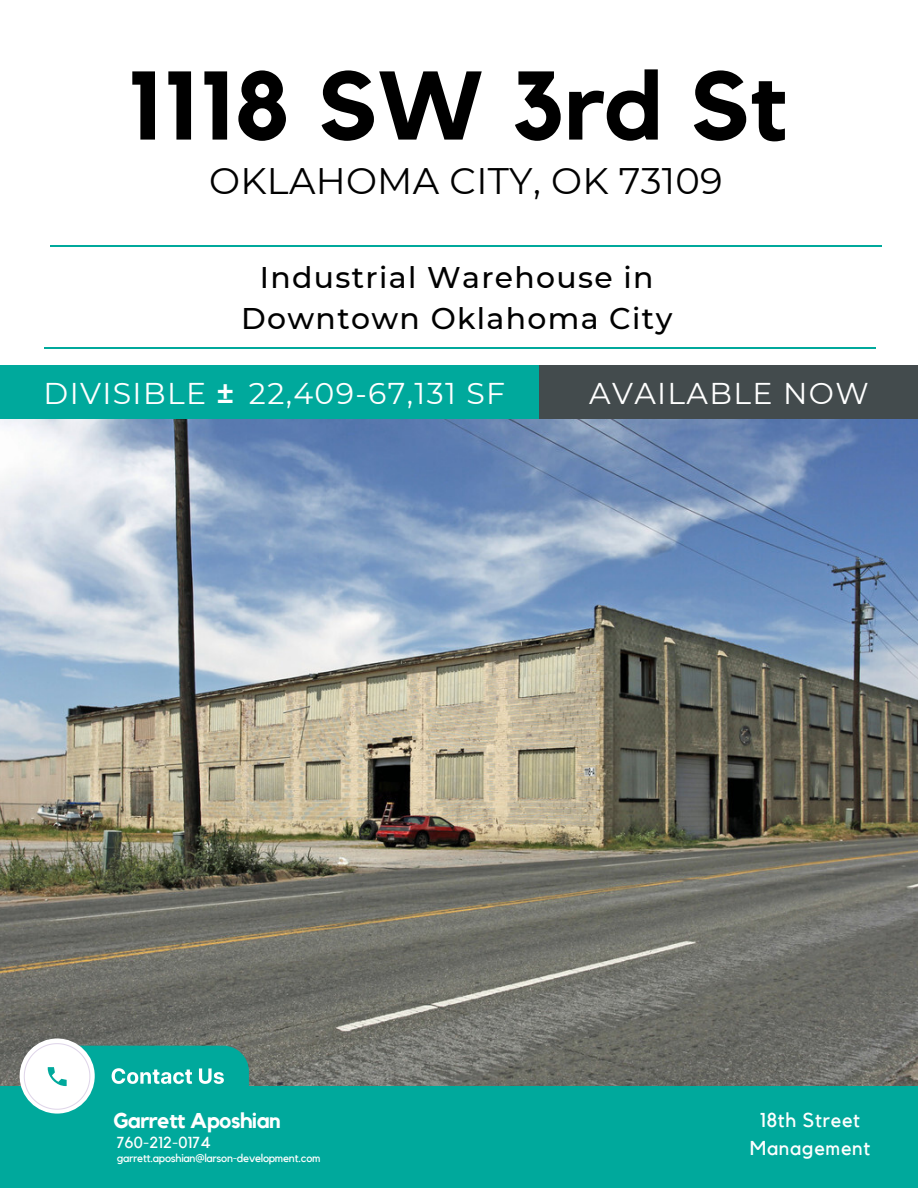
<style>
.page{position:relative;width:918px;height:1188px;background:#fff}
.page>*{position:absolute;margin:0;border:0;box-sizing:border-box;transform-origin:0 0}
.t1{font:700 96.15px "Kollektif";letter-spacing:.01em;color:#000}
.t2{font:36.9px "Montserrat";letter-spacing:.01em;color:#000}
.t3{font:30px "Montserrat";letter-spacing:.045em;color:#fff}
.t4{font:500 29.85px "Montserrat";letter-spacing:.045em;color:#000}
.t5{font:700 21.45px "Kollektif";letter-spacing:-.02em;color:#fff}
.t6{font:19.95px/28.7px "Kollektif";letter-spacing:.035em;color:#fff;text-align:center}
.t7{font:15.9px "Kollektif";letter-spacing:.01em;color:#fff}
.t8{font:11.4px "Kollektif";letter-spacing:-.02em;color:#fff}
.s1{font-family:"Open Sans";font-weight:700}
</style>
<div class="page">
<img style="left:0;top:418px;width:918px;height:669px">
<hr style="left:50px;top:246px;width:832px;height:1px;background:#00a99c">
<hr style="left:44px;top:347px;width:832px;height:2px;background:#00a99c">
<div style="left:0;top:365px;width:918px;height:53px;background:#00a99c"></div>
<div style="left:540px;top:365px;width:378px;height:53px;background:#434b4d"></div>
<div style="left:0;top:1087px;width:918px;height:101px;background:#00a99c"></div>
<svg style="left:20px;top:1038px;width:75px;height:76px"></svg>
<svg style="left:23px;top:1043px;width:226px;height:67px"></svg>
<p class="t1" style="left:127px;top:62px;width:662px">1118 SW 3rd St</p>
<p class="t2" style="left:209px;top:159px;width:515px">OKLAHOMA CITY, OK 73109</p>
<p class="t4" style="left:260px;top:259px;width:395px">Industrial Warehouse in</p>
<p class="t4" style="left:241px;top:301px;width:433px">Downtown Oklahoma City</p>
<p class="t3" style="left:44px;top:375px;width:192px">DIVISIBLE <span class="s1">±</span></p>
<p class="t3" style="left:249px;top:375px;width:258px">22,409-67,131 SF</p>
<p class="t3" style="left:589px;top:375px;width:281px">AVAILABLE NOW</p>
<p class="t5" style="left:113px;top:1111px;width:169px">Garrett Aposhian</p>
<p class="t7" style="left:117px;top:1135px;width:95px">760-212-0174</p>
<p class="t8" style="left:117px;top:1153px;width:205px">garrett.aposhian@larson-development.com</p>
<p class="t6" style="left:750px;top:1106px;width:122px">18th Street<br>Management</p>
</div>
